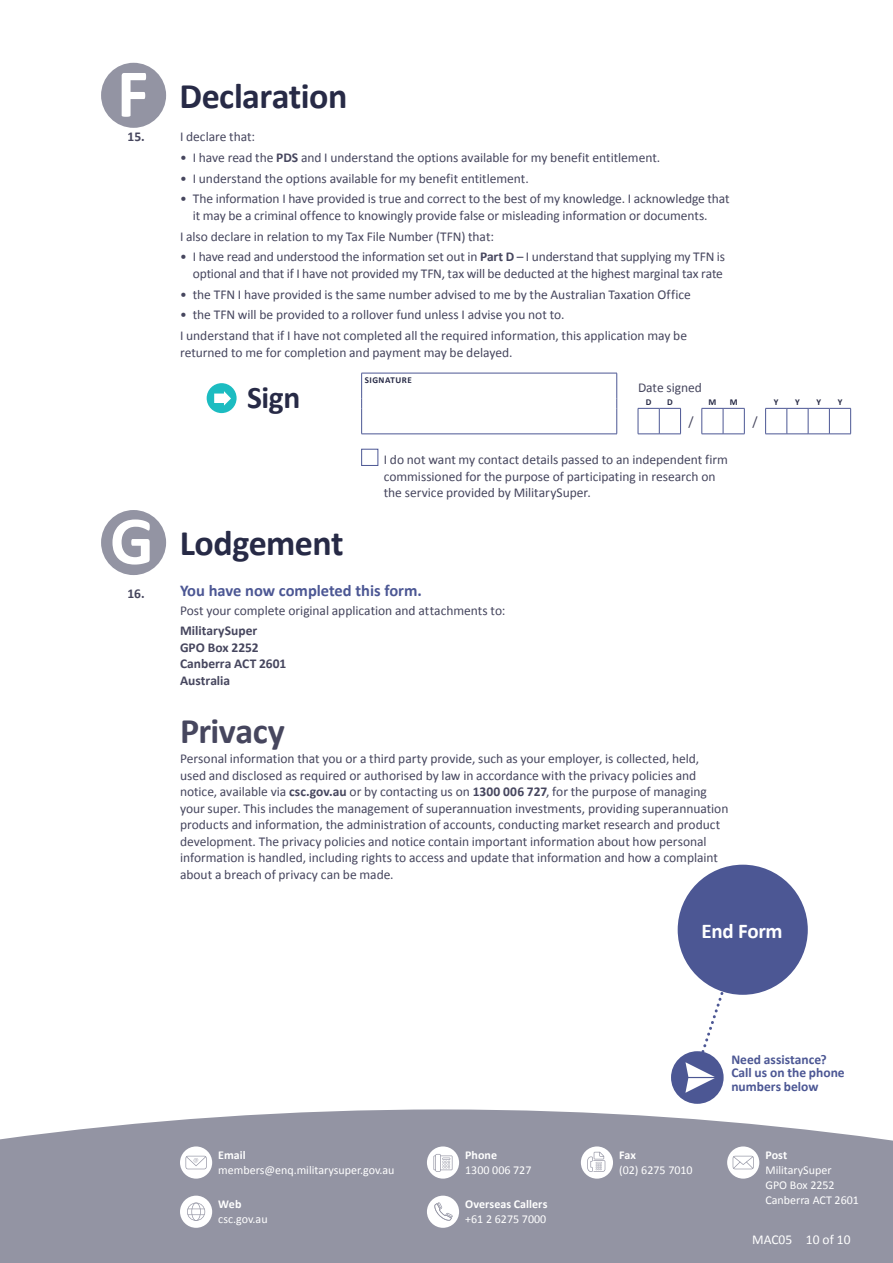
<style>
.page{position:relative;width:893px;height:1263px;background:#fff}
.page>*{position:absolute;margin:0;border:0;box-sizing:border-box;transform-origin:0 0}
._01_Form_Section_hea{font:700 36px "Calibri";letter-spacing:-.015em;color:#272a46}
._01_Form_Section_Hea{font:700 36px "Calibri";letter-spacing:-.015em;color:#46465e}
._03_Sign{font:700 31.5px "Calibri";color:#272a46}
._03_H3{font:700 21px "Calibri";letter-spacing:-.01em;color:#fff}
._04_H4{font:700 16.5px "Calibri";color:#4c5794}
._08_Body_Text_wide_c{font:13.5px/16.5px "Calibri";letter-spacing:-.005em;color:#46465e}
._08_Body_Text_wide_c-2{font:700 13.5px/16.5px "Calibri";color:#46465e}
._08_Body_Text{font:700 13.5px/13.5px "Calibri";color:#4c5794}
._08_Body_Text-2{font:13.5px "Calibri";letter-spacing:-.005em;color:#46465e}
.t1{font:13.5px "Calibri";color:#fff}
.td-cell-label{font:13.5px "Calibri";letter-spacing:-.005em;color:#46465e}
.td-cell_centre{font:13.5px "Calibri";color:#46465e}
.t2{font:12px/15px "Calibri";color:#fff}
.t3{font:700 12px "Calibri";letter-spacing:.005em;color:#fff}
.td-cell-signature{font:700 9px "Calibri";letter-spacing:.05em;color:#272a46}
.td-comb-label{font:700 9px "Calibri";color:#272a46}
.s1{font-size:69px;color:#fff}
.s2{font-weight:700}
</style>
<div class="page">
<svg style="left:0;top:1109px;width:893px;height:154px;background:#9a9ba9"></svg>
<div style="left:180px;top:1146px;width:32px;height:32px;background:#fff;border-radius:50%"></div>
<svg style="left:185px;top:1156px;width:22px;height:13px"></svg>
<div style="left:427px;top:1146px;width:32px;height:32px;background:#fff;border-radius:50%"></div>
<svg style="left:433px;top:1154px;width:19px;height:18px"></svg>
<div style="left:581px;top:1146px;width:32px;height:32px;background:#fff;border-radius:50%"></div>
<svg style="left:587px;top:1152px;width:18px;height:20px"></svg>
<div style="left:727px;top:1146px;width:32px;height:32px;background:#fff;border-radius:50%"></div>
<svg style="left:733px;top:1156px;width:21px;height:13px"></svg>
<div style="left:180px;top:1195px;width:32px;height:33px;background:#fff;border-radius:50%"></div>
<svg style="left:187px;top:1202px;width:18px;height:19px"></svg>
<div style="left:427px;top:1195px;width:32px;height:33px;background:#fff;border-radius:50%"></div>
<svg style="left:434px;top:1202px;width:19px;height:18px"></svg>
<div style="left:101px;top:63px;width:65px;height:65px;background:#9394a3;border-radius:50%"></div>
<hr style="left:361px;top:434px;width:256px;height:1px;background:#4c5794">
<hr style="left:361px;top:373px;width:256px;height:1px;background:#4c5794">
<svg style="left:361px;top:373px;width:1px;height:61px"></svg>
<svg style="left:616px;top:373px;width:1px;height:61px"></svg>
<svg style="left:638px;top:408px;width:43px;height:27px"></svg>
<svg style="left:702px;top:408px;width:43px;height:27px"></svg>
<svg style="left:765px;top:408px;width:86px;height:27px"></svg>
<div style="left:361px;top:449px;width:17px;height:17px;border:1px solid #4c5794"></div>
<div style="left:101px;top:510px;width:65px;height:65px;background:#9394a3;border-radius:50%"></div>
<div style="left:207px;top:383px;width:30px;height:30px;background:#1cbcc1;border-radius:50%"></div>
<svg style="left:214px;top:391px;width:17px;height:15px"></svg>
<div style="left:671px;top:1051px;width:53px;height:53px;background:#4c5794;border-radius:50%"></div>
<svg style="left:684px;top:958px;width:51px;height:143px"></svg>
<div style="left:678px;top:865px;width:130px;height:130px;background:#4c5794;border-radius:50%"></div>
<p class="_01_Form_Section_hea" style="left:117px;top:73px;width:232px"><span class="s1">F</span> Declaration</p>
<p class="_08_Body_Text-2" style="left:180px;top:128px;width:77px">I declare that:</p>
<p class="_08_Body_Text_wide_c" style="left:180px;top:149px;width:482px">• I have read the <span class="s2">PDS</span> and I understand the options available for my benefit entitlement.</p>
<p class="_08_Body_Text_wide_c" style="left:180px;top:170px;width:350px">• I understand the options available for my benefit entitlement.</p>
<p class="_08_Body_Text_wide_c" style="left:193px;top:191px;width:538px;text-indent:-13px">• The information I have provided is true and correct to the best of my knowledge. I acknowledge that it may be a criminal offence to knowingly provide false or misleading information or documents.</p>
<p class="_08_Body_Text_wide_c" style="left:180px;top:228px;width:315px">I also declare in relation to my Tax File Number (TFN) that:</p>
<p class="_08_Body_Text_wide_c" style="left:180px;top:249px;width:547px;text-align:right">• I have read and understood the information set out in <span class="s2">Part D</span> – I understand that supplying my TFN is optional and that if I have not provided my TFN, tax will be deducted at the highest marginal tax rate</p>
<p class="_08_Body_Text_wide_c" style="left:180px;top:286px;width:512px">• the TFN I have provided is the same number advised to me by the Australian Taxation Office</p>
<p class="_08_Body_Text_wide_c" style="left:180px;top:307px;width:386px">• the TFN will be provided to a rollover fund unless I advise you not to.</p>
<p class="_08_Body_Text_wide_c" style="left:180px;top:327px;width:509px">I understand that if I have not completed all the required information, this application may be returned to me for completion and payment may be delayed.</p>
<p class="td-cell-signature" style="left:365px;top:374px;width:48px">SIGNATURE</p>
<p class="td-cell-label" style="left:638px;top:379px;width:65px">Date signed</p>
<p class="td-comb-label" style="left:646px;top:397px;width:7px">D</p>
<p class="td-comb-label" style="left:667px;top:397px;width:7px">D</p>
<p class="td-comb-label" style="left:708px;top:397px;width:9px">M</p>
<p class="td-comb-label" style="left:730px;top:397px;width:9px">M</p>
<p class="td-comb-label" style="left:774px;top:397px;width:6px">Y</p>
<p class="td-comb-label" style="left:795px;top:397px;width:6px">Y</p>
<p class="td-comb-label" style="left:816px;top:397px;width:6px">Y</p>
<p class="td-comb-label" style="left:838px;top:397px;width:6px">Y</p>
<p class="td-cell_centre" style="left:689px;top:413px;width:7px">/</p>
<p class="td-cell_centre" style="left:752px;top:413px;width:7px">/</p>
<p class="_08_Body_Text_wide_c" style="left:384px;top:451px;width:346px">I do not want my contact details passed to an independent firm commissioned for the purpose of participating in research on the service provided by MilitarySuper.</p>
<p class="_01_Form_Section_hea" style="left:110px;top:520px;width:235px"><span class="s1">G</span> Lodgement</p>
<p class="_04_H4" style="left:180px;top:580px;width:243px">You have now completed this form.</p>
<p class="_08_Body_Text_wide_c" style="left:180px;top:602px;width:327px">Post your complete original application and attachments to:</p>
<p class="_08_Body_Text_wide_c-2" style="left:180px;top:623px;width:108px">MilitarySuper<br>GPO Box 2252<br>Canberra ACT 2601<br>Australia</p>
<p class="_01_Form_Section_Hea" style="left:180px;top:708px;width:106px">Privacy</p>
<p class="_08_Body_Text_wide_c" style="left:180px;top:751px;width:550px">Personal information that you or a third party provide, such as your employer, is collected, held, used and disclosed as required or authorised by law in accordance with the privacy policies and notice, available via <span class="s2">csc.gov.au</span> or by contacting us on <span class="s2">1300 006 727</span>, for the purpose of managing your super. This includes the management of superannuation investments, providing superannuation products and information, the administration of accounts, conducting market research and product development. The privacy policies and notice contain important information about how personal information is handled, including rights to access and update that information and how a complaint about a breach of privacy can be made.</p>
<p class="_08_Body_Text_wide_c-2" style="left:128px;top:129px;width:19px">15.</p>
<p class="_03_Sign" style="left:247px;top:377px;width:55px">Sign</p>
<p class="_08_Body_Text_wide_c-2" style="left:128px;top:585px;width:19px">16.</p>
<p class="_03_H3" style="left:702px;top:917px;width:83px">End Form</p>
<p class="t3" style="left:218px;top:1147px;width:29px">Email</p>
<p class="t2" style="left:218px;top:1162px;width:178px">members@enq.militarysuper.gov.au</p>
<p class="t3" style="left:218px;top:1196px;width:25px">Web</p>
<p class="t2" style="left:218px;top:1211px;width:51px">csc.gov.au</p>
<p class="t3" style="left:465px;top:1147px;width:33px">Phone</p>
<p class="t2" style="left:465px;top:1162px;width:68px">1300 006 727</p>
<p class="t3" style="left:465px;top:1196px;width:84px">Overseas Callers</p>
<p class="t2" style="left:465px;top:1211px;width:83px">+61 2 6275 7000</p>
<p class="t3" style="left:619px;top:1147px;width:18px">Fax</p>
<p class="t2" style="left:619px;top:1162px;width:75px">(02) 6275 7010</p>
<p class="_08_Body_Text" style="left:731px;top:1052px;width:115px">Need assistance?<br>Call us on the phone numbers below</p>
<p class="t3" style="left:765px;top:1147px;width:23px">Post</p>
<p class="t2" style="left:765px;top:1162px;width:71px">MilitarySuper<br>GPO Box 2252</p>
<p class="t2" style="left:765px;top:1192px;width:95px">Canberra ACT 2601</p>
<p class="t1" style="left:752px;top:1230px;width:100px">MAC05 10 of 10</p>
</div>
